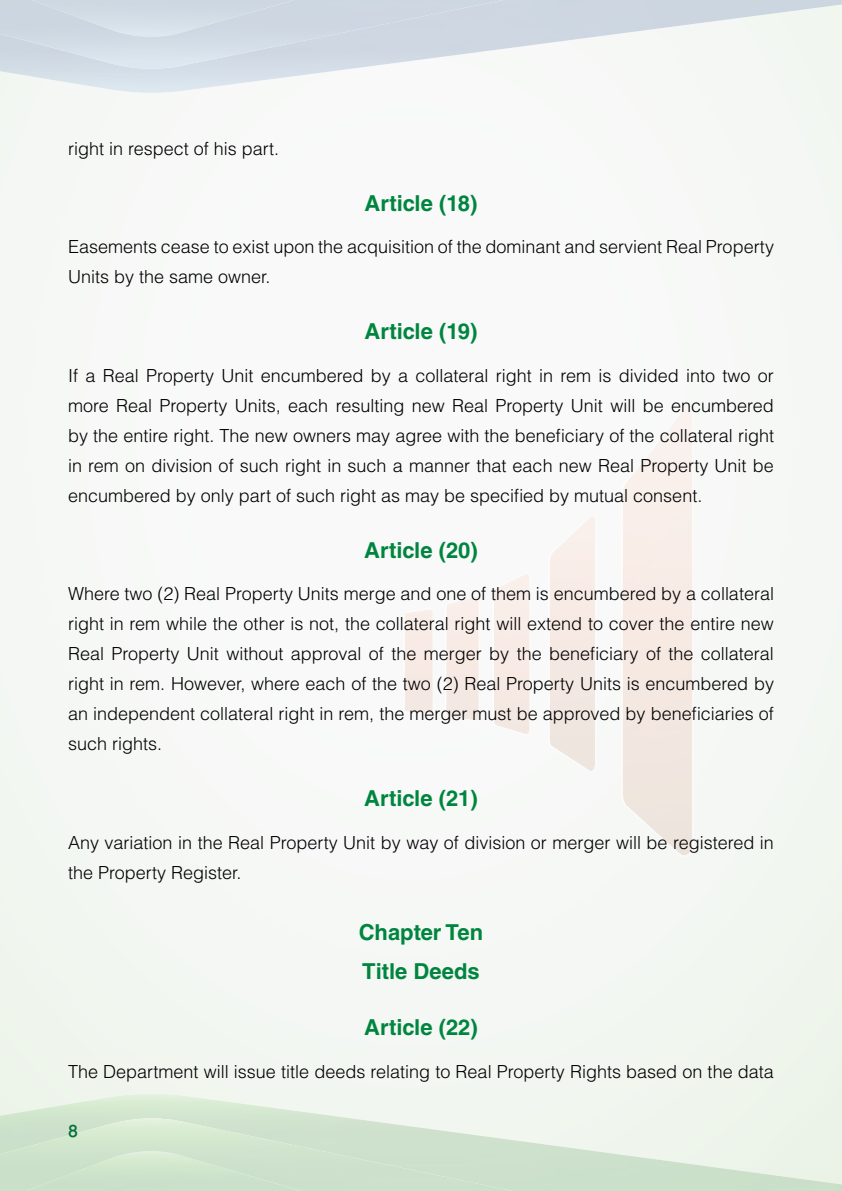
<style>
.page{position:relative;width:842px;height:1191px;background:#fff}
.page>*{position:absolute;margin:0;border:0;box-sizing:border-box;transform-origin:0 0}
.t1{font:500 24px "Win Soft Pro";color:#00723b}
.t2{font:700 22px/38.8px "Helvetica LT Std";color:#00853f}
.t3{font:300 18px/30px "Helvetica LT Std";color:#000}
</style>
<div class="page">
<div style="left:0;top:93px;width:842px;height:1000px;background:#f7f8f6"></div>
<img style="left:0;top:1118px;width:152px;height:40px">
<div style="left:0;top:1151px;width:141px;height:40px;background:#cbe1c9"></div>
<img style="left:0;top:37px;width:142px;height:31px">
<img style="left:0;top:0;width:151px;height:37px">
<svg style="left:446px;top:595px;width:34px;height:126px;background:#f7ece7"></svg>
<img style="left:494px;top:574px;width:2px;height:160px">
<svg style="left:496px;top:572px;width:35px;height:163px;background:#f7ece7"></svg>
<img style="left:623px;top:410px;width:8px;height:445px">
<svg style="left:631px;top:408px;width:62px;height:448px;background:#f5ebe6"></svg>
<img style="left:550px;top:516px;width:4px;height:255px">
<svg style="left:554px;top:515px;width:42px;height:257px;background:#f5ebe5"></svg>
<svg style="left:403px;top:608px;width:31px;height:106px;background:#f7ece7"></svg>
<p class="t3" style="left:68px;top:133px;width:213px">right in respect of his part.</p>
<p class="t2" style="left:364px;top:183px;width:114px">Article (18)</p>
<p class="t3" style="left:68px;top:232px;width:707px">Easements cease to exist upon the acquisition of the dominant and servient Real Property<br>Units by the same owner.</p>
<p class="t2" style="left:364px;top:312px;width:114px">Article (19)</p>
<p class="t3" style="left:68px;top:360px;width:707px;text-align:justify">If a Real Property Unit encumbered by a collateral right in rem is divided into two or more Real Property Units, each resulting new Real Property Unit will be encumbered by the entire right. The new owners may agree with the beneficiary of the collateral right in rem on division of such right in such a manner that each new Real Property Unit be encumbered by only part of such right as may be specified by mutual consent.</p>
<p class="t2" style="left:364px;top:530px;width:115px">Article (20)</p>
<p class="t3" style="left:68px;top:578px;width:707px;text-align:justify">Where two (2) Real Property Units merge and one of them is encumbered by a collateral right in rem while the other is not, the collateral right will extend to cover the entire new Real Property Unit without approval of the merger by the beneficiary of the collateral right in rem. However, where each of the two (2) Real Property Units is encumbered by an independent collateral right in rem, the merger must be approved by beneficiaries of such rights.</p>
<p class="t2" style="left:364px;top:778px;width:115px">Article (21)</p>
<p class="t3" style="left:68px;top:827px;width:707px">Any variation in the Real Property Unit by way of division or merger will be registered in the Property Register.</p>
<p class="t2" style="left:359px;top:912px;width:126px">Chapter Ten<br>Title Deeds</p>
<p class="t2" style="left:364px;top:1007px;width:115px">Article (22)</p>
<p class="t3" style="left:68px;top:1056px;width:707px">The Department will issue title deeds relating to Real Property Rights based on the data</p>
<h1 class="t1" style="left:68px;top:1113px;width:11px">8</h1>
</div>
